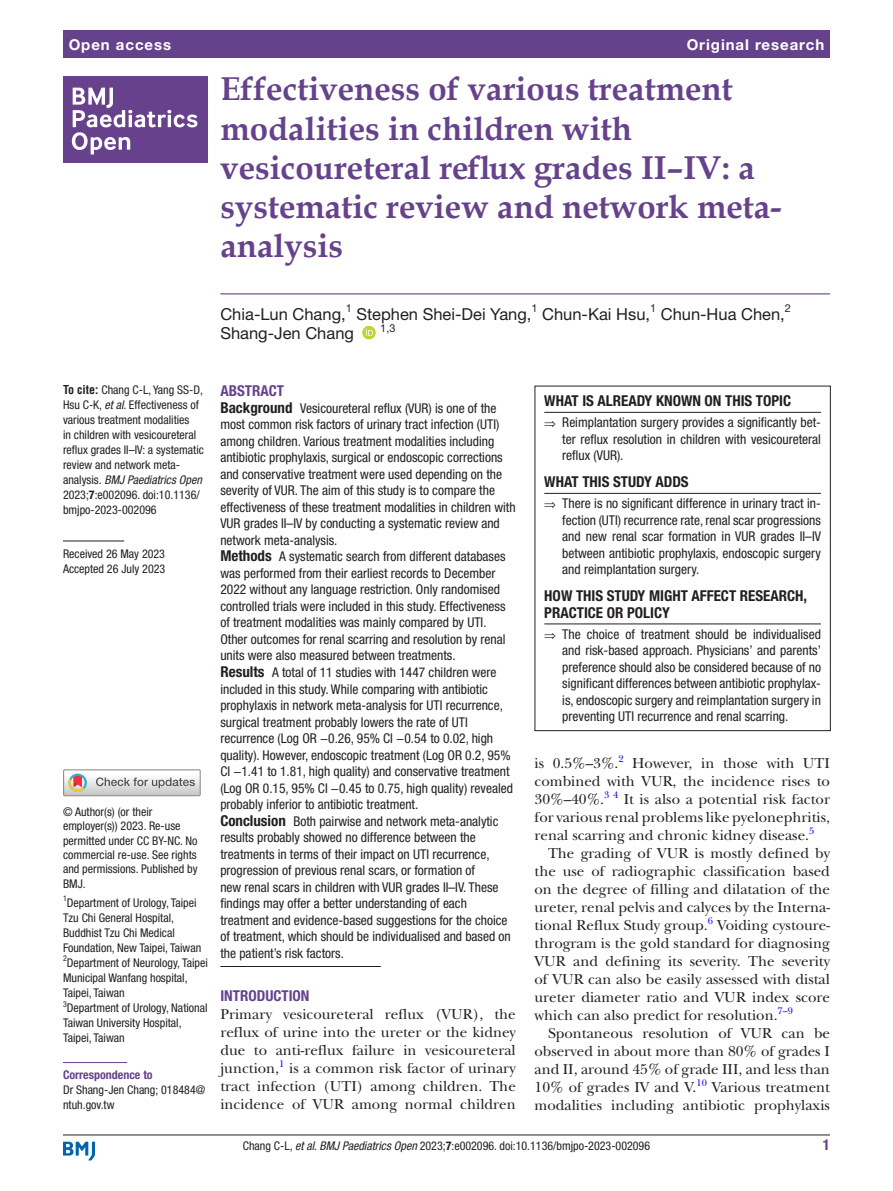
<style>
.page{position:relative;width:893px;height:1191px;background:#fff}
.page>*{position:absolute;margin:0;border:0;box-sizing:border-box;transform-origin:0 0}
.t1{font:700 33px/39px "Book Antiqua";color:#66428c}
.t2{font:16.5px "Helvetica Neue LT Std";color:#231f20}
.t3{font:15px/18px "New Baskerville";color:#231f20;text-align:justify}
.t4{font:700 condensed 15px/16.5px "Helvetica Neue LT Std";color:#231f20}
.t5{font:700 15px "Helvetica Neue LT Std";letter-spacing:.065em;color:#fff}
.t6{font:700 condensed 15px "Helvetica Neue LT Std";color:#66428c}
.t7{font:condensed 13.5px/16.5px "Helvetica Neue LT Std";color:#231f20;text-align:justify}
.t8{font:condensed 12px/15px "Helvetica Neue LT Std";color:#231f20}
.t9{font:700 condensed 12px "Helvetica Neue LT Std";color:#66428c}
.t10{font:10.95px "Helvetica Neue LT Std";color:#231f20}
.t11{font:9.9px "New Baskerville";color:#00f}
.t12{font:condensed 7.95px "Helvetica Neue LT Std";color:#231f20}
.s1{font-family:"Helvetica LT Std";font-weight:700}
.s2{font-style:italic}
.s3{font-weight:700}
.s4{font-weight:700;font-size:15px}
</style>
<div class="page">
<hr style="left:63px;top:1134px;width:767px;height:1px;background:#231f20">
<svg style="left:63px;top:1141px;width:32px;height:19px"></svg>
<div style="left:63px;top:31px;width:767px;height:27px;background:#66428c"></div>
<hr style="left:220px;top:293px;width:610px;height:1px;background:#66428c">
<svg style="left:362px;top:326px;width:14px;height:13px"></svg>
<hr style="left:63px;top:540px;width:61px;height:1px;background:#231f20">
<hr style="left:63px;top:1062px;width:64px;height:1px;background:#66428c">
<div style="left:63px;top:769px;width:138px;height:27px;border:1px solid #969090"></div>
<svg style="left:64px;top:770px;width:136px;height:25px"></svg>
<div style="left:63px;top:76px;width:144px;height:87px;background:#67418b"></div>
<svg style="left:72px;top:88px;width:125px;height:66px"></svg>
<hr style="left:220px;top:966px;width:161px;height:1px;background:#231f20">
<hr style="left:544px;top:412px;width:277px;height:1px;background:#231f20">
<hr style="left:544px;top:493px;width:277px;height:1px;background:#231f20">
<hr style="left:544px;top:623px;width:277px;height:1px;background:#231f20">
<div style="left:535px;top:386px;width:296px;height:345px;border:1px solid #231f20"></div>
<p class="t5" style="left:69px;top:35px;width:104px">Open access</p>
<p class="t5" style="left:687px;top:35px;width:139px">Original research</p>
<h1 class="t1" style="left:220px;top:70px;width:562px">Effectiveness of various treatment modalities in children with vesicoureteral reflux grades II–IV: a systematic review and network meta&shy;analysis</h1>
<p class="t2" style="left:220px;top:304px;width:127px">Chia-Lun Chang,</p>
<p class="t10" style="left:346px;top:302px;width:8px">1</p>
<p class="t2" style="left:356px;top:304px;width:177px">Stephen Shei-Dei Yang,</p>
<p class="t10" style="left:531px;top:302px;width:8px">1</p>
<p class="t2" style="left:542px;top:304px;width:109px">Chun-Kai Hsu,</p>
<p class="t10" style="left:650px;top:302px;width:8px">1</p>
<p class="t2" style="left:661px;top:304px;width:126px">Chun-Hua Chen,</p>
<p class="t10" style="left:785px;top:302px;width:8px">2</p>
<p class="t2" style="left:220px;top:324px;width:135px">Shang-Jen Chang</p>
<p class="t10" style="left:380px;top:321px;width:17px">1,3</p>
<p class="t8" style="left:63px;top:382px;width:142px"><span class="s1">To cite:</span> Chang C-L, Yang SS-D,<br>Hsu C-K, <span class="s2">et al</span>. Effectiveness of various treatment modalities<br>in children with vesicoureteral reflux grades II–IV: a systematic review and network meta&shy;analysis. <span class="s2">BMJ Paediatrics Open<br></span>2023;<span class="s3">7</span>:e002096. doi:10.1136/ bmjpo-2023-002096</p>
<p class="t8" style="left:63px;top:546px;width:104px">Received 26 May 2023<br>Accepted 26 July 2023</p>
<p class="t8" style="left:63px;top:804px;width:136px;line-height:14.4px">© Author(s) (or their employer(s)) 2023. Re-use permitted under CC BY-NC. No commercial re-use. See rights and permissions. Published by<br>BMJ.</p>
<p class="t12" style="left:63px;top:894px;width:5px">1</p>
<p class="t8" style="left:63px;top:895px;width:140px;text-indent:4px">Department of Urology, Taipei<br>Tzu Chi General Hospital,<br>Buddhist Tzu Chi Medical<br>Foundation, New Taipei, Taiwan</p>
<p class="t12" style="left:63px;top:954px;width:5px">2</p>
<p class="t8" style="left:63px;top:955px;width:146px;text-indent:4px">Department of Neurology, Taipei<br>Municipal Wanfang hospital,<br>Taipei, Taiwan<br><sup>3</sup>Department of Urology, National<br>Taiwan University Hospital,<br>Taipei, Taiwan</p>
<p class="t9" style="left:63px;top:1068px;width:91px">Correspondence to</p>
<p class="t8" style="left:63px;top:1082px;width:144px">Dr Shang-Jen Chang; 018484@ ntuh.gov.tw</p>
<p class="t6" style="left:220px;top:382px;width:65px">ABSTRACT</p>
<p class="t7" style="left:220px;top:400px;width:297px;text-align:left"><span class="s4">Background</span> Vesicoureteral reflux (VUR) is one of the most common risk factors of urinary tract infection (UTI) among children. Various treatment modalities including antibiotic prophylaxis, surgical or endoscopic corrections and conservative treatment were used depending on the severity of VUR. The aim of this study is to compare the effectiveness of these treatment modalities in children with VUR grades II–IV by conducting a systematic review and network meta-analysis.<br><span class="s4">Methods</span> A systematic search from different databases was performed from their earliest records to December 2022 without any language restriction. Only randomised controlled trials were included in this study. Effectiveness of treatment modalities was mainly compared by UTI.<br>Other outcomes for renal scarring and resolution by renal units were also measured between treatments.<br><span class="s4">Results</span> A total of 11 studies with 1447 children were included in this study. While comparing with antibiotic prophylaxis in network meta-analysis for UTI recurrence, surgical treatment probably lowers the rate of UTI recurrence (Log OR −0.26, 95% CI −0.54 to 0.02, high quality). However, endoscopic treatment (Log OR 0.2, 95% CI −1.41 to 1.81, high quality) and conservative treatment (Log OR 0.15, 95% CI −0.45 to 0.75, high quality) revealed probably inferior to antibiotic treatment.<br><span class="s4">Conclusion</span> Both pairwise and network meta-analytic results probably showed no difference between the treatments in terms of their impact on UTI recurrence, progression of previous renal scars, or formation of<br>new renal scars in children with VUR grades II–IV. These findings may offer a better understanding of each treatment and evidence-based suggestions for the choice of treatment, which should be individualised and based on the patient’s risk factors.</p>
<p class="t6" style="left:220px;top:987px;width:91px">INTRODUCTION</p>
<p class="t3" style="left:220px;top:1005px;width:297px">Primary vesicoureteral reflux (VUR), the reflux of urine into the ureter or the kidney due to anti-reflux failure in vesicoureteral junction,</p>
<p class="t11" style="left:279px;top:1057px;width:7px">1</p>
<p class="t3" style="left:220px;top:1059px;width:297px;text-indent:69px">is a common risk factor of urinary tract infection (UTI) among children. The incidence of VUR among normal children</p>
<p class="t4" style="left:544px;top:392px;width:248px">WHAT IS ALREADY KNOWN ON THIS TOPIC</p>
<p class="t7" style="left:562px;top:414px;width:260px;text-indent:-18px">⇒ Reimplantation surgery provides a significantly bet&shy;ter reflux resolution in children with vesicoureteral reflux (VUR).</p>
<p class="t4" style="left:544px;top:473px;width:146px">WHAT THIS STUDY ADDS</p>
<p class="t7" style="left:562px;top:495px;width:260px;text-indent:-18px">⇒ There is no significant difference in urinary tract in&shy;fection (UTI) recurrence rate, renal scar progressions and new renal scar formation in VUR grades II–IV between antibiotic prophylaxis, endoscopic surgery and reimplantation surgery.</p>
<p class="t4" style="left:544px;top:587px;width:264px">HOW THIS STUDY MIGHT AFFECT RESEARCH,<br>PRACTICE OR POLICY</p>
<p class="t7" style="left:562px;top:625px;width:260px;text-indent:-18px">⇒ The choice of treatment should be individualised and risk-based approach. Physicians’ and parents’ preference should also be considered because of no significant differences between antibiotic prophylax&shy;is, endoscopic surgery and reimplantation surgery in preventing UTI recurrence and renal scarring.</p>
<p class="t3" style="left:535px;top:754px;width:85px">is 0.5%–3%.</p>
<p class="t11" style="left:618px;top:752px;width:7px">2</p>
<p class="t3" style="left:535px;top:754px;width:297px;text-indent:98px">However, in those with UTI combined with VUR, the incidence rises to 30%–40%.</p>
<p class="t11" style="left:604px;top:788px;width:16px">3 4</p>
<p class="t3" style="left:535px;top:790px;width:297px;text-indent:89px">It is also a potential risk factor for various renal problems like pyelonephritis, renal scarring and chronic kidney disease.<sup>5</sup></p>
<p class="t3" style="left:535px;top:844px;width:297px;text-indent:14px">The grading of VUR is mostly defined by the use of radiographic classification based on the degree of filling and dilatation of the ureter, renal pelvis and calyces by the Interna&shy;tional Reflux Study group.</p>
<p class="t11" style="left:708px;top:914px;width:7px">6</p>
<p class="t3" style="left:535px;top:916px;width:297px;text-indent:183px">Voiding cystoure&shy;throgram is the gold standard for diagnosing VUR and defining its severity. The severity of VUR can also be easily assessed with distal ureter diameter ratio and VUR index score which can also predict for resolution.</p>
<p class="t11" style="left:778px;top:1004px;width:17px">7–9</p>
<p class="t3" style="left:535px;top:1024px;width:297px;text-indent:14px">Spontaneous resolution of VUR can be observed in about more than 80% of grades I and II, around 45% of grade III, and less than 10% of grades IV and V.</p>
<p class="t11" style="left:696px;top:1076px;width:12px">10</p>
<p class="t3" style="left:535px;top:1078px;width:297px;text-align:right">Various treatment<br>modalities including antibiotic prophylaxis</p>
<p class="t8" style="left:243px;top:1137px;width:409px">Chang C-L, <span class="s2">et al</span>. <span class="s2">BMJ Paediatrics Open</span> 2023;<span class="s3">7</span>:e002096. doi:10.1136/bmjpo-2023-002096</p>
<p class="t6" style="left:823px;top:1135px;width:9px">1</p>
</div>
